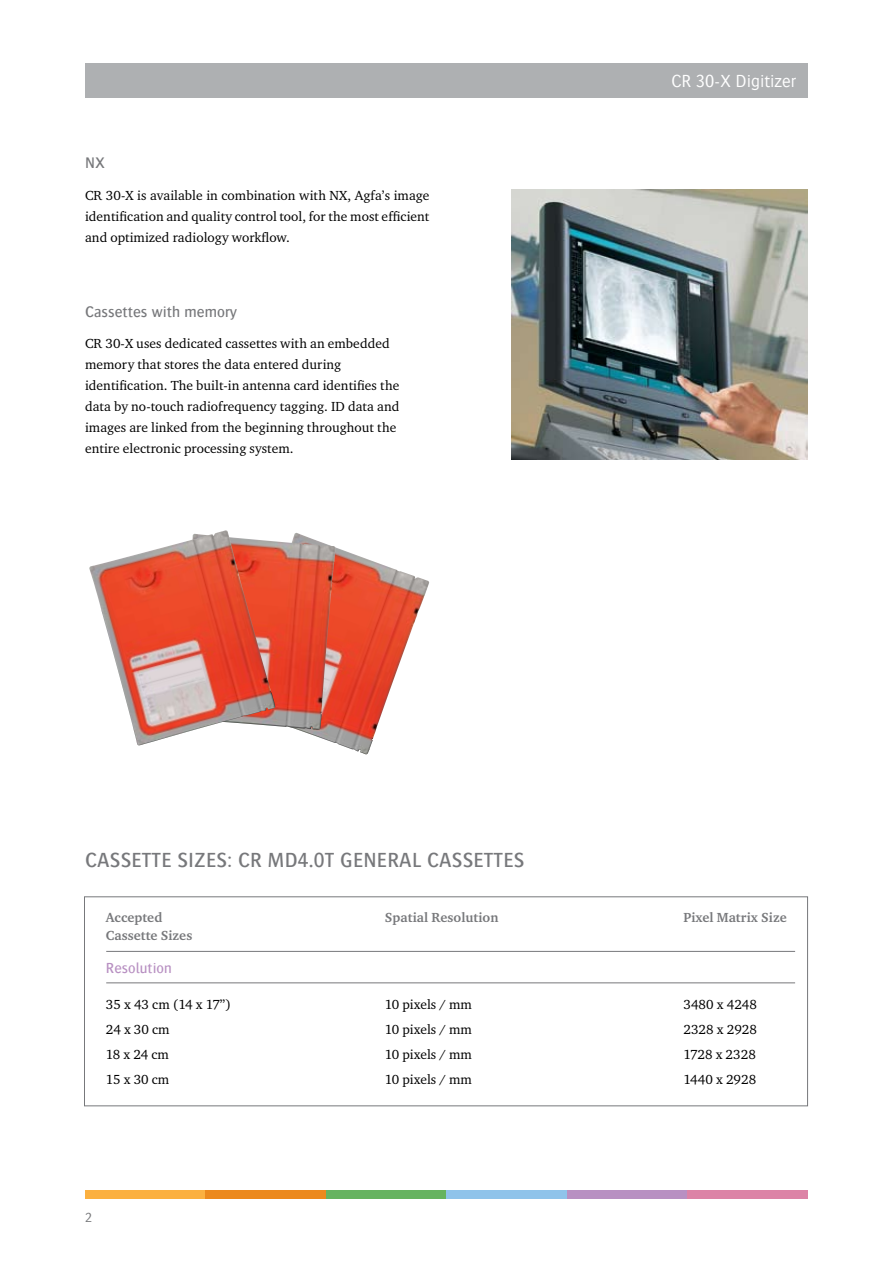
<style>
.page{position:relative;width:893px;height:1263px;background:#fff}
.page>*{position:absolute;margin:0;border:0;box-sizing:border-box;transform-origin:0 0}
.t1{font:500 21px "Bosis For Agfa";letter-spacing:.01em;color:#77787b}
.t2{font:300 18px "Bosis For Agfa";color:#fff}
.t3{font:500 15.75px "Bosis For Agfa";letter-spacing:.005em;color:#77787b}
.t4{font:500 15px "Bosis For Agfa";letter-spacing:.005em;color:#b890c2}
.t5{font:13.5px/21px "Charter ITC For Agfa";letter-spacing:.005em;color:#000}
.t6{font:700 13.5px "Charter ITC For Agfa";letter-spacing:.005em;color:#77787b}
.t7{font:300 13.5px "Bosis For Agfa";color:#77787b}
</style>
<div class="page">
<div style="left:85px;top:64px;width:723px;height:34px;background:#aeb0b2"></div>
<div style="left:85px;top:1191px;width:121px;height:8px;background:#fbb040"></div>
<div style="left:206px;top:1191px;width:120px;height:8px;background:#ec891d"></div>
<div style="left:326px;top:1191px;width:120px;height:8px;background:#66b360"></div>
<div style="left:446px;top:1191px;width:121px;height:8px;background:#8fc3ea"></div>
<div style="left:567px;top:1191px;width:120px;height:8px;background:#b890c2"></div>
<div style="left:687px;top:1191px;width:121px;height:8px;background:#dc83a6"></div>
<img style="left:294px;top:533px;width:136px;height:222px">
<img style="left:275px;top:534px;width:61px;height:196px">
<img style="left:89px;top:530px;width:186px;height:215px">
<div style="left:84px;top:896px;width:724px;height:210px;border:1px solid #77787b"></div>
<hr style="left:106px;top:951px;width:689px;height:1px;background:#77787b">
<hr style="left:106px;top:982px;width:689px;height:1px;background:#77787b">
<img style="left:511px;top:190px;width:297px;height:270px">
<p class="t3" style="left:85px;top:155px;width:21px">NX</p>
<p class="t5" style="left:85px;top:185px;width:346px;text-align:justify">CR 30-X is available in combination with NX, Agfa’s image identification and quality control tool, for the most efficient and optimized radiology workflow.</p>
<p class="t3" style="left:85px;top:303px;width:154px">Cassettes with memory</p>
<p class="t5" style="left:85px;top:333px;width:316px">CR 30-X uses dedicated cassettes with an embedded memory that stores the data entered during identification. The built-in antenna card identifies the data by no-touch radiofrequency tagging. ID data and images are linked from the beginning throughout the entire electronic processing system.</p>
<h2 class="t2" style="left:671px;top:72px;width:126px">CR 30-X Digitizer</h2>
<h1 class="t1" style="left:85px;top:849px;width:24px">CASSE</h1>
<h1 class="t1" style="left:142px;top:849px;width:310px">TTE SI ZES: CR MD4.0T gen eral CASSE</h1>
<h1 class="t1" style="left:484px;top:849px;width:30px">TTES</h1>
<p class="t6" style="left:106px;top:909px;width:58px">Accepted</p>
<p class="t6" style="left:385px;top:909px;width:115px">Spatial Resolution</p>
<p class="t6" style="left:683px;top:909px;width:105px">Pixel Matrix Size</p>
<p class="t6" style="left:106px;top:927px;width:88px">Cassette Sizes</p>
<p class="t4" style="left:106px;top:960px;width:67px">Resolution</p>
<p class="t5" style="left:106px;top:993px;width:127px">35 x 43 cm (14 x 17”)</p>
<p class="t5" style="left:385px;top:993px;width:88px">10 pixels / mm</p>
<p class="t5" style="left:683px;top:993px;width:75px">3480 x 4248</p>
<p class="t5" style="left:106px;top:1018px;width:65px">24 x 30 cm</p>
<p class="t5" style="left:385px;top:1018px;width:88px">10 pixels / mm</p>
<p class="t5" style="left:683px;top:1018px;width:75px">2328 x 2928</p>
<p class="t5" style="left:106px;top:1044px;width:65px">18 x 24 cm</p>
<p class="t5" style="left:385px;top:1044px;width:88px">10 pixels / mm</p>
<p class="t5" style="left:683px;top:1044px;width:74px">1728 x 2328</p>
<p class="t5" style="left:106px;top:1069px;width:65px">15 x 30 cm</p>
<p class="t5" style="left:385px;top:1069px;width:88px">10 pixels / mm</p>
<p class="t5" style="left:683px;top:1069px;width:74px">1440 x 2928</p>
<p class="t7" style="left:85px;top:1210px;width:8px">2</p>
</div>
